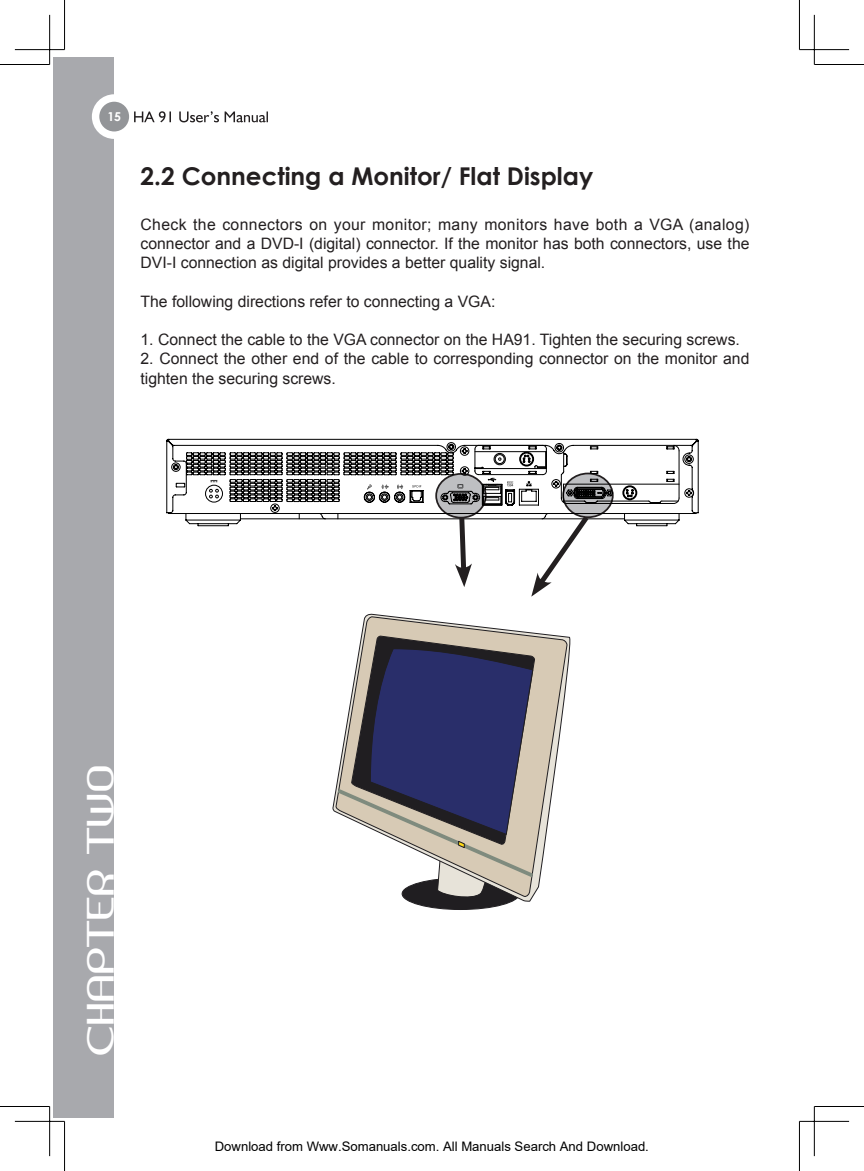
<style>
.page{position:relative;width:864px;height:1171px;background:#fff}
.page>*{position:absolute;margin:0;border:0;box-sizing:border-box;transform-origin:0 0}
.t1{font:35.7px "Amerika Sans";color:#fff;scale:1.18 1}
.t2{font:700 24.5px "Century Gothic";color:#231f20}
.t3{font:15.75px/19.2px "Arial";color:#231f20;text-align:justify}
.t4{font:13.12px "Arial";color:#000}
.t5{font:700 12.25px "Century Gothic";color:#fff}
</style>
<div class="page">
<div style="left:53px;top:57px;width:61px;height:1060px;background:#a8a9ad"></div>
<div style="left:92px;top:94px;width:44px;height:45px;background:#fff;border-radius:50%"></div>
<div style="left:99px;top:102px;width:30px;height:29px;background:#939598;border-radius:50%"></div>
<svg style="left:134px;top:111px;width:134px;height:11px"></svg>
<div style="left:402px;top:878px;width:117px;height:31px;background:#201e21;border-radius:50%"></div>
<div style="left:402px;top:878px;width:117px;height:31px;border:1px solid #201e21;border-radius:50%"></div>
<svg style="left:361px;top:616px;width:206px;height:274px"></svg>
<svg style="left:333px;top:636px;width:204px;height:264px"></svg>
<svg style="left:166px;top:439px;width:532px;height:80px"></svg>
<svg style="left:186px;top:445px;width:510px;height:152px"></svg>
<hr style="left:0;top:64px;width:50px;height:1px;background:#000">
<hr style="left:814px;top:64px;width:49px;height:1px;background:#000">
<hr style="left:0;top:1106px;width:50px;height:1px;background:#000">
<hr style="left:814px;top:1106px;width:49px;height:1px;background:#000">
<hr style="left:64px;top:0;width:1px;height:50px;background:#000">
<hr style="left:64px;top:1121px;width:1px;height:50px;background:#000">
<hr style="left:798px;top:0;width:1px;height:50px;background:#000">
<hr style="left:798px;top:1121px;width:1px;height:50px;background:#000">
<hr style="left:15px;top:49px;width:49px;height:1px;background:#000">
<hr style="left:799px;top:49px;width:49px;height:1px;background:#000">
<hr style="left:15px;top:1121px;width:49px;height:1px;background:#000">
<hr style="left:799px;top:1121px;width:49px;height:1px;background:#000">
<hr style="left:49px;top:15px;width:1px;height:49px;background:#000">
<hr style="left:49px;top:1106px;width:1px;height:50px;background:#000">
<hr style="left:813px;top:15px;width:1px;height:49px;background:#000">
<hr style="left:813px;top:1106px;width:1px;height:50px;background:#000">
<p class="t5" style="left:107px;top:107px;width:15px">15</p>
<h2 class="t2" style="left:140px;top:157px;width:454px">2.2 Connecting a Monitor/ Flat Display</h2>
<p class="t3" style="left:140px;top:215px;width:610px">Check the connectors on your monitor; many monitors have both a VGA (analog) connector and a DVD-I (digital) connector. If the monitor has both connectors, use the DVI-I connection as digital provides a better quality signal.</p>
<p class="t3" style="left:140px;top:292px;width:356px">The following directions refer to connecting a VGA:</p>
<p class="t3" style="left:140px;top:330px;width:600px">1. Connect the cable to the VGA connector on the HA91. Tighten the securing screws.</p>
<p class="t3" style="left:140px;top:349px;width:610px">2. Connect the other end of the cable to corresponding connector on the monitor and tighten the securing screws.</p>
<h1 class="t1" style="left:78px;top:1057px;width:249px;rotate:-90deg">CHAPTER TWO</h1>
<p class="t4" style="left:215px;top:1139px;width:435px">Download from Www.Somanuals.com. All Manuals Search And Download.</p>
</div>
